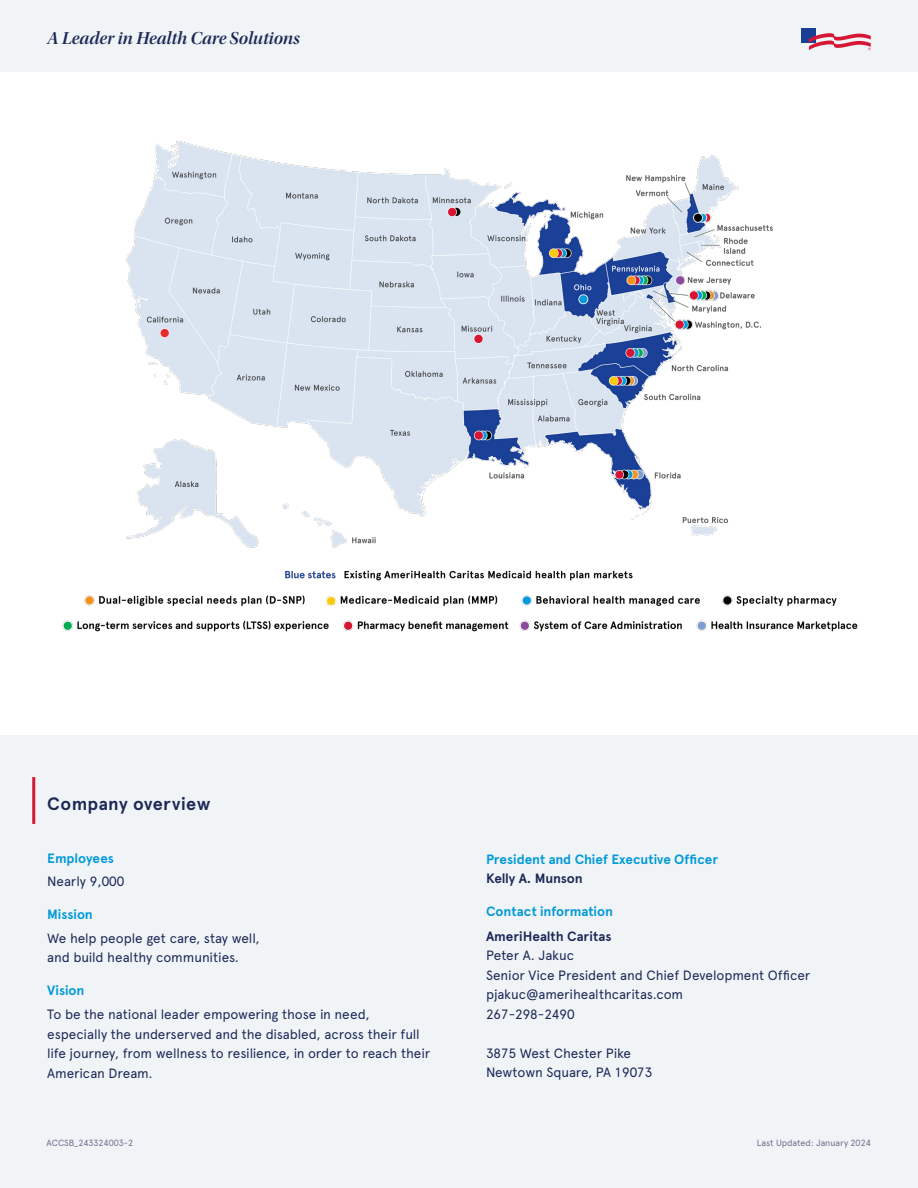
<style>
.page{position:relative;width:918px;height:1188px;background:#fff}
.page>*{position:absolute;margin:0;border:0;box-sizing:border-box;transform-origin:0 0}
.Subhead{font:18px "Utopia Std Semibold Disp It";color:#1c2957}
.H2{font:700 18px "Apercu Pro";letter-spacing:.02em;color:#1c2957}
.Body_Copy_3{font:13.5px/19.5px "Apercu Pro";letter-spacing:-.01em;color:#1c2957}
.H3{font:13.5px/19.5px "Apercu Pro";letter-spacing:-.01em;color:#1c2957}
.H3-2{font:700 13.5px/19.5px "Apercu Pro";letter-spacing:-.005em;color:#0099d8}
.Footnote{font:9px "Apercu Pro";color:#706e8d}
.s1{font-weight:700;color:#0099d8}
.s2{color:#1c2957}
.s3{font-weight:700}
</style>
<div class="page">
<div style="left:0;top:0;width:918px;height:71px;background:#f1f4f7"></div>
<div style="left:802px;top:28px;width:14px;height:15px;background:#1a4095"></div>
<svg style="left:809px;top:33px;width:62px;height:17px"></svg>
<img style="left:62px;top:140px;width:796px;height:492px">
<div style="left:0;top:735px;width:918px;height:453px;background:#f1f4f7"></div>
<hr style="left:32px;top:777px;width:3px;height:47px;background:#d71635">
<p class="Subhead" style="left:47px;top:29px;width:254px">A Leader in Health Care Solutions</p>
<p class="H2" style="left:47px;top:791px;width:165px">Company overview</p>
<p class="H3-2" style="left:47px;top:848px;width:68px">Employees</p>
<p class="Body_Copy_3" style="left:47px;top:870px;width:79px">Nearly 9,000</p>
<p class="H3-2" style="left:47px;top:903px;width:47px">Mission</p>
<p class="Body_Copy_3" style="left:47px;top:927px;width:214px">We help people get care, stay well, and build healthy communities.</p>
<p class="H3" style="left:47px;top:977px;width:324px;line-height:24px"><span class="s1">Vision<br></span>To be the national leader empowering those in need,</p>
<p class="H3" style="left:47px;top:1023px;width:385px">especially the underserved and the disabled, across their full life journey, from wellness to resilience, in order to reach their<br>American Dream.</p>
<p class="H3-2" style="left:486px;top:849px;width:234px">President and Chief Executive Officer<br><span class="s2">Kelly A. Munson</span></p>
<p class="H3-2" style="left:486px;top:901px;width:129px">Contact information</p>
<p class="Body_Copy_3" style="left:486px;top:925px;width:326px"><span class="s3">AmeriHealth Caritas<br></span>Peter A. Jakuc<br>Senior Vice President and Chief Development Officer pjakuc@amerihealthcaritas.com<br>267-298-2490</p>
<p class="Body_Copy_3" style="left:486px;top:1042px;width:168px">3875 West Chester Pike<br>Newtown Square, PA 19073</p>
<p class="Footnote" style="left:46px;top:1136px;width:88px">ACCSB_243324003-2</p>
<p class="Footnote" style="left:757px;top:1136px;width:115px">Last Updated: January 2024</p>
</div>
